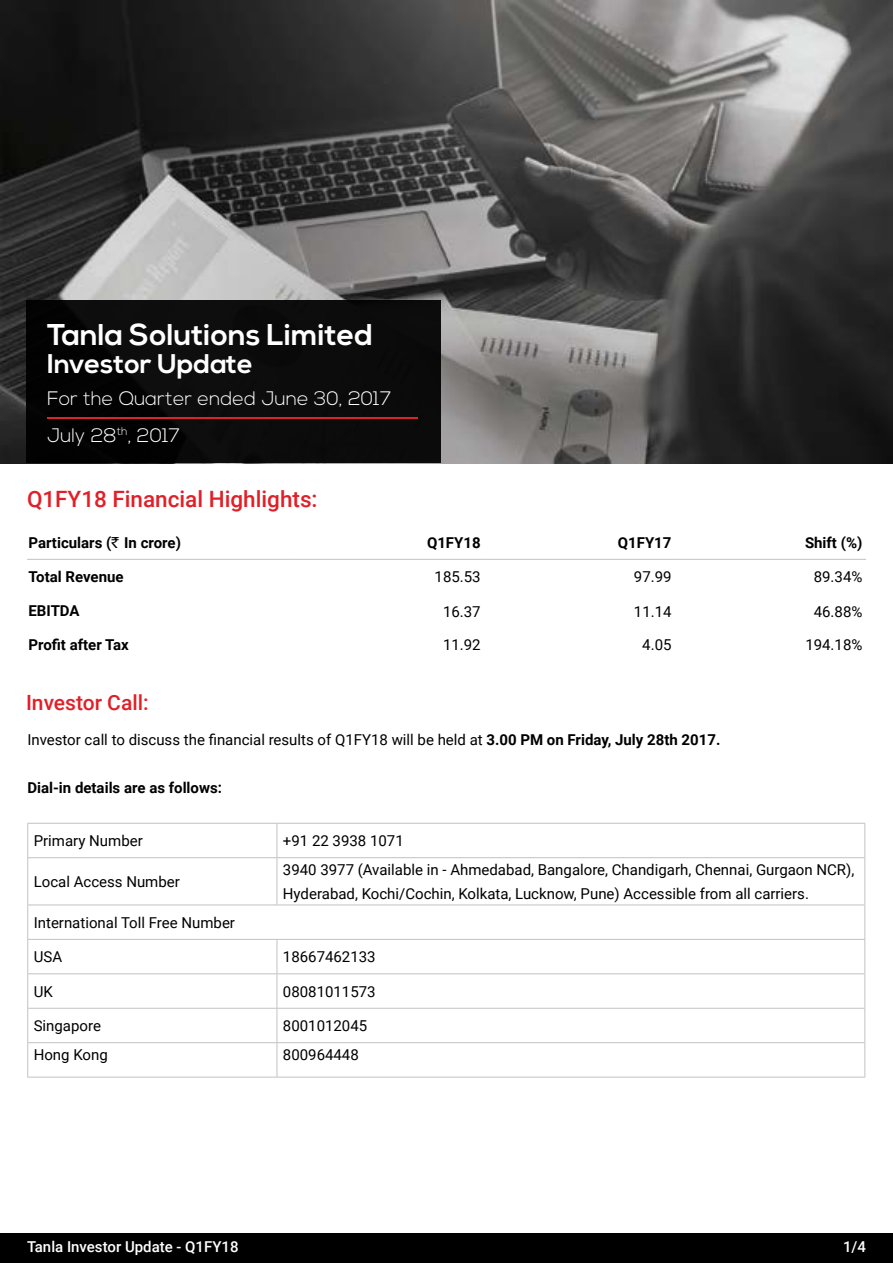
<style>
.page{position:relative;width:893px;height:1263px;background:#fff}
.page>*{position:absolute;margin:0;border:0;box-sizing:border-box;transform-origin:0 0}
.t1{font:700 30px "Nexa";color:#fff}
.t2{font:700 27px "Nexa";color:#fff}
.t3{font:500 22.5px "Roboto";color:#e11f27}
.t4{font:500 21px "Roboto";color:#e11f27}
.t5{font:300 19.5px "Nexa";color:#fff}
.t6{font:15px/24px "Roboto";color:#000}
.t7{font:700 15px "Roboto";color:#000}
.t8{font:500 15px "Roboto";color:#fff}
.s1{font-family:"Indian Rupee";font-weight:400}
.s2{font-weight:700}
</style>
<div class="page">
<img style="left:0;top:1px;width:893px;height:463px">
<hr style="left:27px;top:559px;width:266px;height:1px;background:#c2c2c2">
<hr style="left:293px;top:559px;width:191px;height:1px;background:#c2c2c2">
<hr style="left:484px;top:559px;width:191px;height:1px;background:#c2c2c2">
<hr style="left:675px;top:559px;width:191px;height:1px;background:#c2c2c2">
<div style="left:26px;top:300px;width:415px;height:162px;background:#0c0b0b"></div>
<hr style="left:47px;top:418px;width:371px;height:1px;background:#de2327">
<hr style="left:27px;top:823px;width:250px;height:1px;background:#c2c2c2">
<hr style="left:27px;top:824px;width:1px;height:33px;background:#c2c2c2">
<hr style="left:277px;top:823px;width:588px;height:1px;background:#c2c2c2">
<hr style="left:277px;top:824px;width:1px;height:33px;background:#c2c2c2">
<hr style="left:864px;top:824px;width:1px;height:33px;background:#c2c2c2">
<hr style="left:27px;top:857px;width:250px;height:1px;background:#c2c2c2">
<hr style="left:27px;top:858px;width:1px;height:46px;background:#c2c2c2">
<hr style="left:277px;top:857px;width:588px;height:1px;background:#c2c2c2">
<hr style="left:277px;top:858px;width:1px;height:46px;background:#c2c2c2">
<hr style="left:864px;top:858px;width:1px;height:46px;background:#c2c2c2">
<hr style="left:27px;top:904px;width:250px;height:1px;background:#c2c2c2">
<hr style="left:27px;top:905px;width:1px;height:34px;background:#c2c2c2">
<hr style="left:277px;top:904px;width:588px;height:1px;background:#c2c2c2">
<hr style="left:864px;top:905px;width:1px;height:34px;background:#c2c2c2">
<hr style="left:27px;top:939px;width:250px;height:1px;background:#c2c2c2">
<hr style="left:27px;top:940px;width:1px;height:33px;background:#c2c2c2">
<hr style="left:277px;top:939px;width:588px;height:1px;background:#c2c2c2">
<hr style="left:277px;top:940px;width:1px;height:33px;background:#c2c2c2">
<hr style="left:864px;top:940px;width:1px;height:33px;background:#c2c2c2">
<hr style="left:27px;top:973px;width:250px;height:1px;background:#c2c2c2">
<hr style="left:27px;top:974px;width:1px;height:34px;background:#c2c2c2">
<hr style="left:277px;top:973px;width:588px;height:1px;background:#c2c2c2">
<hr style="left:277px;top:974px;width:1px;height:34px;background:#c2c2c2">
<hr style="left:864px;top:974px;width:1px;height:34px;background:#c2c2c2">
<hr style="left:27px;top:1008px;width:250px;height:1px;background:#c2c2c2">
<hr style="left:27px;top:1009px;width:1px;height:33px;background:#c2c2c2">
<hr style="left:277px;top:1008px;width:588px;height:1px;background:#c2c2c2">
<hr style="left:277px;top:1009px;width:1px;height:33px;background:#c2c2c2">
<hr style="left:864px;top:1009px;width:1px;height:33px;background:#c2c2c2">
<hr style="left:27px;top:1042px;width:250px;height:1px;background:#c2c2c2">
<hr style="left:27px;top:1043px;width:1px;height:34px;background:#c2c2c2">
<hr style="left:277px;top:1042px;width:588px;height:1px;background:#c2c2c2">
<hr style="left:277px;top:1043px;width:1px;height:34px;background:#c2c2c2">
<hr style="left:864px;top:1043px;width:1px;height:34px;background:#c2c2c2">
<hr style="left:27px;top:1077px;width:250px;height:1px;background:#c2c2c2">
<hr style="left:277px;top:1077px;width:588px;height:1px;background:#c2c2c2">
<div style="left:0;top:1234px;width:893px;height:29px;background:#000"></div>
<h1 class="t1" style="left:47px;top:318px;width:327px">Tanla Solutions Limited</h1>
<h2 class="t2" style="left:47px;top:348px;width:207px">Investor Update</h2>
<h3 class="t5" style="left:47px;top:387px;width:346px">For the Quarter ended June 30, 2017</h3>
<h3 class="t5" style="left:47px;top:424px;width:134px">July 28<sup>th</sup>, 2017</h3>
<h3 class="t3" style="left:27px;top:483px;width:292px">Q1FY18 Financial Highlights:</h3>
<p class="t7" style="left:28px;top:532px;width:154px">Particulars (<span class="s1">R</span>In crore)</p>
<p class="t7" style="left:427px;top:532px;width:55px">Q1FY18</p>
<p class="t7" style="left:618px;top:532px;width:55px">Q1FY17</p>
<p class="t7" style="left:805px;top:532px;width:59px">Shift (%)</p>
<p class="t7" style="left:29px;top:566px;width:97px">Total Revenue</p>
<p class="t6" style="left:435px;top:564px;width:48px">185.53</p>
<p class="t6" style="left:634px;top:564px;width:39px">97.99</p>
<p class="t6" style="left:814px;top:564px;width:50px">89.34%</p>
<p class="t7" style="left:29px;top:600px;width:53px">EBITDA</p>
<p class="t6" style="left:443px;top:599px;width:39px">16.37</p>
<p class="t6" style="left:634px;top:599px;width:39px">11.14</p>
<p class="t6" style="left:814px;top:599px;width:50px">46.88%</p>
<p class="t7" style="left:29px;top:634px;width:102px">Profit after Tax</p>
<p class="t6" style="left:443px;top:632px;width:39px">11.92</p>
<p class="t6" style="left:642px;top:632px;width:31px">4.05</p>
<p class="t6" style="left:805px;top:632px;width:59px">194.18%</p>
<h3 class="t4" style="left:26px;top:688px;width:124px">Investor Call:</h3>
<p class="t6" style="left:27px;top:727px;width:694px">Investor call to discuss the financial results of Q1FY18 will be held at <span class="s2">3.00 PM on Friday, July 28th 2017.</span></p>
<p class="t7" style="left:27px;top:777px;width:196px">Dial-in details are as follows:</p>
<p class="t6" style="left:34px;top:828px;width:111px">Primary Number</p>
<p class="t6" style="left:283px;top:828px;width:122px">+91 22 3938 1071</p>
<p class="t6" style="left:34px;top:869px;width:148px">Local Access Number</p>
<p class="t6" style="left:283px;top:857px;width:573px">3940 3977 (Available in - Ahmedabad, Bangalore, Chandigarh, Chennai, Gurgaon NCR),<br>Hyderabad, Kochi/Cochin, Kolkata, Lucknow, Pune) Accessible from all carriers.</p>
<p class="t6" style="left:34px;top:910px;width:203px">International Toll Free Number</p>
<p class="t6" style="left:34px;top:944px;width:30px">USA</p>
<p class="t6" style="left:283px;top:944px;width:94px">18667462133</p>
<p class="t6" style="left:34px;top:979px;width:21px">UK</p>
<p class="t6" style="left:283px;top:979px;width:94px">08081011573</p>
<p class="t6" style="left:34px;top:1013px;width:69px">Singapore</p>
<p class="t6" style="left:283px;top:1013px;width:86px">8001012045</p>
<p class="t6" style="left:34px;top:1042px;width:76px">Hong Kong</p>
<p class="t6" style="left:283px;top:1042px;width:77px">800964448</p>
<p class="t8" style="left:27px;top:1236px;width:213px">Tanla Investor Update - Q1FY18</p>
<p class="t8" style="left:843px;top:1236px;width:24px">1/4</p>
</div>
